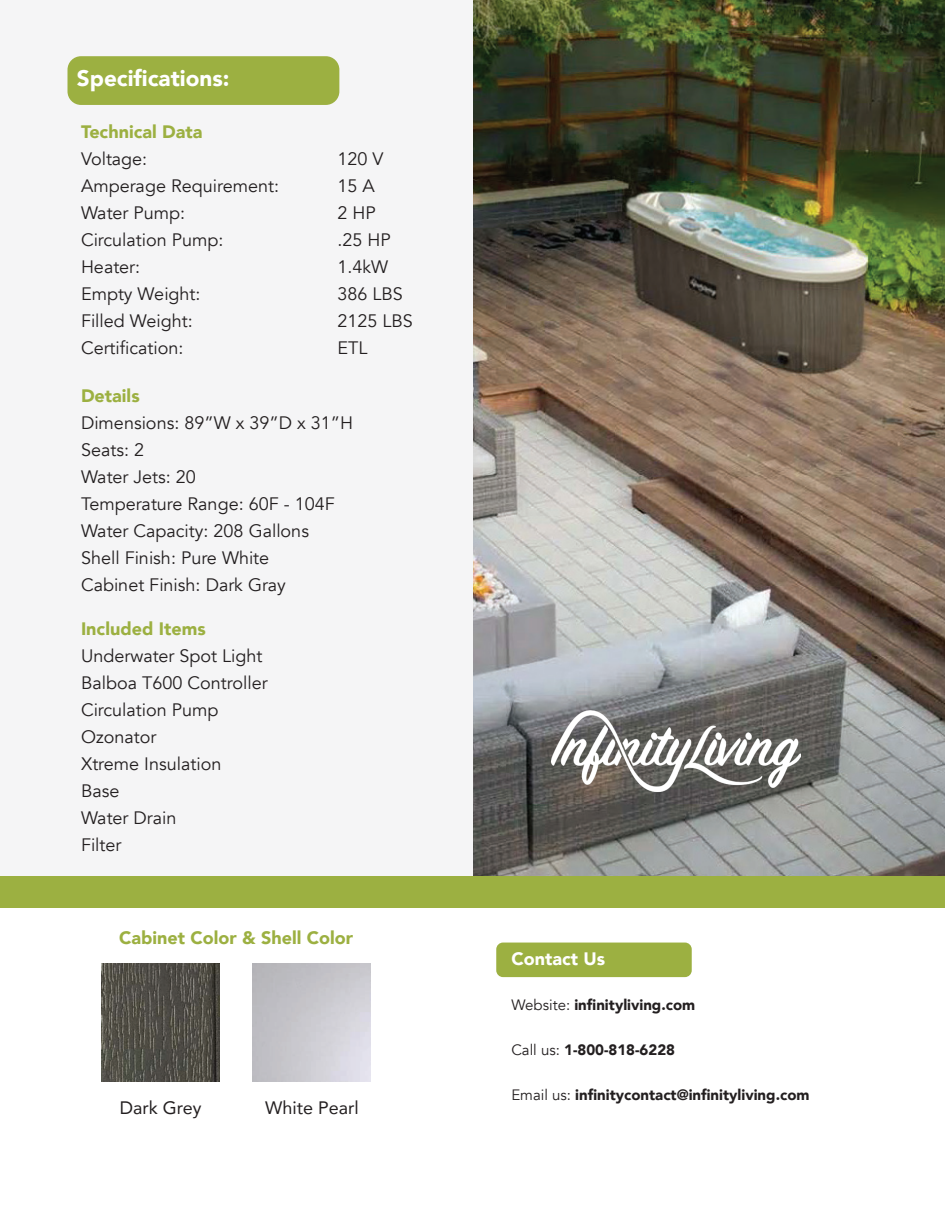
<style>
.page{position:relative;width:945px;height:1215px;background:#fff}
.page>*{position:absolute;margin:0;border:0;box-sizing:border-box;transform-origin:0 0}
.t1{font:900 22.5px "Avenir";color:#fff}
.t2{font:18px/27px "Avenir";color:#231f20}
.t3{font:900 18px "Avenir";color:#9cb041}
.t4{font:18px "Avenir";color:#231f20}
.t5{font:900 18px "Avenir";color:#fff}
.t6{font:900 15px "Avenir";color:#231f20}
.s1{font-weight:400}
</style>
<div class="page">
<div style="left:0;top:875px;width:945px;height:32px;background:#9cb041"></div>
<img style="left:473px;top:0;width:472px;height:875px">
<div style="left:0;top:0;width:472px;height:875px;background:#f5f5f6"></div>
<div style="left:68px;top:56px;width:271px;height:49px;background:#9cb041;border-radius:14px"></div>
<img style="left:102px;top:964px;width:118px;height:118px">
<img style="left:551px;top:711px;width:250px;height:80px">
<div style="left:496px;top:943px;width:196px;height:34px;background:#9cb041;border-radius:7px"></div>
<p class="t1" style="left:77px;top:59px;width:154px">Specifications:</p>
<p class="t3" style="left:81px;top:116px;width:123px">Technical Data</p>
<p class="t2" style="left:81px;top:146px;width:68px">Voltage:</p>
<p class="t2" style="left:338px;top:146px;width:48px">120 V</p>
<p class="t2" style="left:81px;top:173px;width:200px">Amperage Requirement:</p>
<p class="t2" style="left:338px;top:173px;width:39px">15 A</p>
<p class="t2" style="left:81px;top:200px;width:106px">Water Pump:</p>
<p class="t2" style="left:338px;top:200px;width:40px">2 HP</p>
<p class="t2" style="left:81px;top:227px;width:144px">Circulation Pump:</p>
<p class="t2" style="left:338px;top:227px;width:55px">.25 HP</p>
<p class="t2" style="left:81px;top:254px;width:61px">Heater:</p>
<p class="t2" style="left:338px;top:254px;width:52px">1.4kW</p>
<p class="t2" style="left:81px;top:281px;width:121px">Empty Weight:</p>
<p class="t2" style="left:338px;top:281px;width:67px">386 LBS</p>
<p class="t2" style="left:81px;top:308px;width:113px">Filled Weight:</p>
<p class="t2" style="left:338px;top:308px;width:77px">2125 LBS</p>
<p class="t2" style="left:81px;top:335px;width:104px">Certification:</p>
<p class="t2" style="left:338px;top:335px;width:32px">ETL</p>
<p class="t3" style="left:81px;top:380px;width:60px">Details</p>
<p class="t2" style="left:81px;top:410px;width:274px">Dimensions: 89”W x 39”D x 31”H<br>Seats: 2<br>Water Jets: 20<br>Temperature Range: 60F - 104F<br>Water Capacity: 208 Gallons<br>Shell Finish: Pure White<br>Cabinet Finish: Dark Gray</p>
<p class="t3" style="left:81px;top:613px;width:126px">Included Items</p>
<p class="t2" style="left:81px;top:643px;width:188px">Underwater Spot Light<br>Balboa T600 Controller<br>Circulation Pump<br>Ozonator<br>Xtreme Insulation<br>Base<br>Water Drain<br>Filter</p>
<p class="t3" style="left:119px;top:922px;width:235px">Cabinet Color &amp; Shell Color</p>
<p class="t4" style="left:120px;top:1093px;width:83px">Dark Grey</p>
<p class="t4" style="left:265px;top:1093px;width:95px">White Pearl</p>
<p class="t5" style="left:511px;top:944px;width:95px">Contact Us</p>
<p class="t6" style="left:511px;top:992px;width:185px"><span class="s1">Website:</span> infinityliving.com</p>
<p class="t6" style="left:511px;top:1037px;width:165px"><span class="s1">Call us:</span> 1-800-818-6228</p>
<p class="t6" style="left:511px;top:1082px;width:300px"><span class="s1">Email us:</span> infinitycontact@infinityliving.com</p>
</div>
